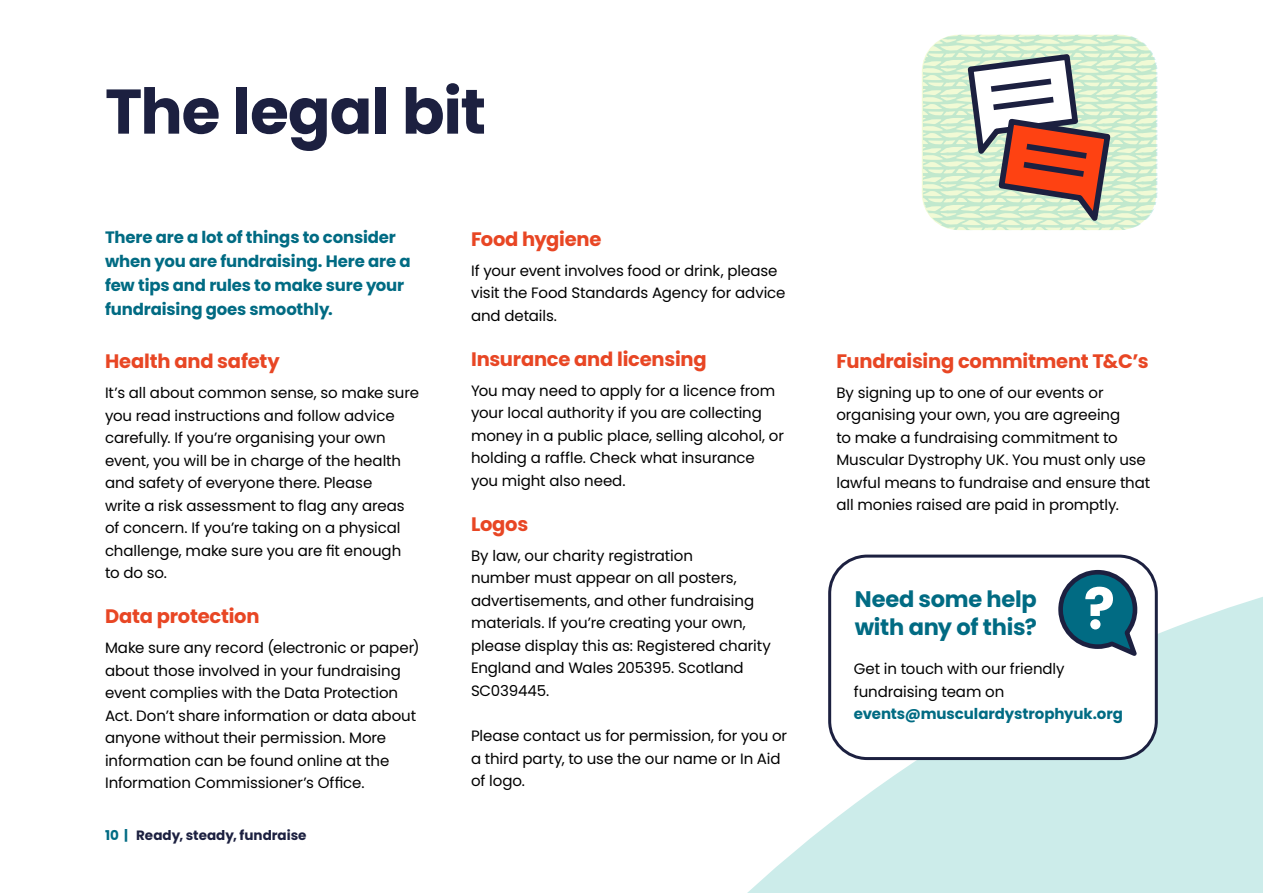
<style>
.page{position:relative;width:1263px;height:893px;background:#fff}
.page>*{position:absolute;margin:0;border:0;box-sizing:border-box;transform-origin:0 0}
.t1{font:700 63px "Poppins";letter-spacing:-.02em;color:#1c2040}
.t2{font:700 22.5px/28.5px "Poppins";letter-spacing:-.015em;color:#016b83}
.t3{font:700 19.5px "Poppins";letter-spacing:-.01em;color:#e84624}
.t4{font:700 16.5px/24px "Poppins";letter-spacing:-.01em;color:#016b83}
.t5{font:15px/22.5px "Poppins";letter-spacing:-.005em;color:#000}
.t6{font:700 15px "Poppins";letter-spacing:-.005em;color:#016b83}
.t7{font:700 13.5px "Poppins";color:#1c2040}
.s1{color:#016b83}
</style>
<div class="page">
<svg style="left:923px;top:35px;width:234px;height:195px"></svg>
<svg style="left:747px;top:569px;width:516px;height:324px;fill:#ccecea"></svg>
<div style="left:830px;top:556px;width:326px;height:202px;background:#fff;border-radius:38px"></div>
<div style="left:828px;top:555px;width:330px;height:205px;border:3px solid #1c2040;border-radius:38px"></div>
<svg style="left:964px;top:51px;width:150px;height:176px"></svg>
<svg style="left:1058px;top:569px;width:80px;height:87px"></svg>
<div style="left:1090px;top:619px;width:10px;height:10px;background:#fff;border-radius:50%"></div>
<h1 class="t1" style="left:105px;top:75px;width:383px">The legal bit</h1>
<p class="t4" style="left:105px;top:225px;width:307px">There are a lot of things to consider when you are fundraising. Here are a few tips and rules to make sure your fundraising goes smoothly.</p>
<h3 class="t3" style="left:105px;top:350px;width:176px">Health and safety</h3>
<p class="t5" style="left:105px;top:382px;width:316px">It’s all about common sense, so make sure you read instructions and follow advice carefully. If you’re organising your own event, you will be in charge of the health and safety of everyone there. Please<br>write a risk assessment to flag any areas of concern. If you’re taking on a physical challenge, make sure you are fit enough to do so.</p>
<h3 class="t3" style="left:105px;top:605px;width:156px">Data protection</h3>
<p class="t5" style="left:105px;top:637px;width:316px">Make sure any record (electronic or paper) about those involved in your fundraising event complies with the Data Protection Act. Don’t share information or data about anyone without their permission. More information can be found online at the Information Commissioner’s Office.</p>
<p class="t7" style="left:105px;top:827px;width:203px"><span class="s1">10 |</span> Ready, steady, fundraise</p>
<h3 class="t3" style="left:471px;top:228px;width:132px">Food hygiene</h3>
<p class="t5" style="left:471px;top:260px;width:316px">If your event involves food or drink, please visit the Food Standards Agency for advice and details.</p>
<h3 class="t3" style="left:471px;top:348px;width:237px">Insurance and licensing</h3>
<p class="t5" style="left:471px;top:380px;width:314px">You may need to apply for a licence from your local authority if you are collecting money in a public place, selling alcohol, or holding a raffle. Check what insurance you might also need.</p>
<h3 class="t3" style="left:471px;top:513px;width:59px">Logos</h3>
<p class="t5" style="left:471px;top:545px;width:301px">By law, our charity registration<br>number must appear on all posters, advertisements, and other fundraising materials. If you’re creating your own, please display this as: Registered charity England and Wales 205395. Scotland SC039445.</p>
<p class="t5" style="left:471px;top:725px;width:318px">Please contact us for permission, for you or a third party, to use the our name or In Aid of logo.</p>
<h3 class="t3" style="left:836px;top:350px;width:314px">Fundraising commitment T&amp;C’s</h3>
<p class="t5" style="left:836px;top:381px;width:315px">By signing up to one of our events or organising your own, you are agreeing<br>to make a fundraising commitment to Muscular Dystrophy UK. You must only use lawful means to fundraise and ensure that all monies raised are paid in promptly.</p>
<h2 class="t2" style="left:855px;top:585px;width:184px">Need some help with any of this?</h2>
<p class="t5" style="left:854px;top:658px;width:212px">Get in touch with our friendly fundraising team on</p>
<p class="t6" style="left:854px;top:705px;width:271px">events@musculardystrophyuk.org</p>
</div>
